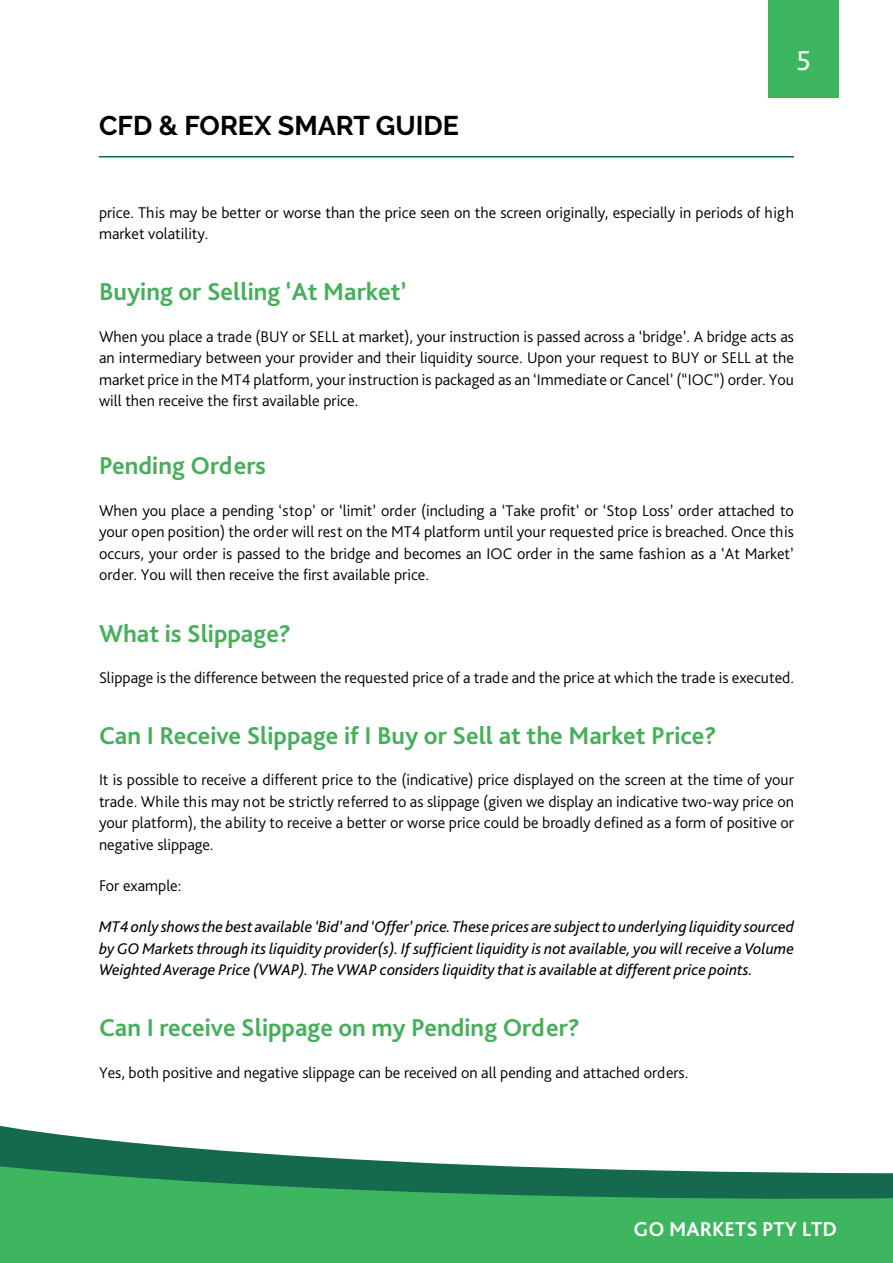
<style>
.page{position:relative;width:893px;height:1263px;background:#fff}
.page>*{position:absolute;margin:0;border:0;box-sizing:border-box;transform-origin:0 0}
.t1{font:28.5px "Bliss Pro";color:#fff}
.t2{font:700 27px "Raleway";color:#000}
.t3{font:700 25.5px "Bliss Pro";color:#46af5a}
.t4{font:700 21px "Bliss Pro";color:#fff}
.t5{font:300 16.2px/21.6px "Bliss Pro";color:#000;text-align:justify}
.t6{font:italic 16.2px/21.6px "Bliss Pro";color:#000;text-align:justify}
</style>
<div class="page">
<hr style="left:99px;top:156px;width:695px;height:2px;background:#0e6c38">
<div style="left:768px;top:0;width:71px;height:98px;background:#3eb65f"></div>
<div style="left:0;top:1205px;width:892px;height:58px;background:#3eb65f"></div>
<div style="left:0;top:1198px;width:892px;height:7px;background:#3eb65f"></div>
<svg style="left:0;top:1125px;width:892px;height:73px"></svg>
<svg style="left:892px;top:1173px;width:1px;height:90px"></svg>
<h2 class="t2" style="left:99px;top:110px;width:362px">CFD &amp; FOREX SMART GUIDE</h2>
<h1 class="t1" style="left:796px;top:43px;width:16px">5</h1>
<p class="t5" style="left:99px;top:201px;width:696px">price. This may be better or worse than the price seen on the screen originally, especially in periods of high market volatility.</p>
<h3 class="t3" style="left:99px;top:276px;width:309px">Buying or Selling ‘At Market’</h3>
<p class="t5" style="left:99px;top:325px;width:696px">When you place a trade (BUY or SELL at market), your instruction is passed across a ‘bridge’. A bridge acts as an intermediary between your provider and their liquidity source. Upon your request to BUY or SELL at the market price in the MT4 platform, your instruction is packaged as an ‘Immediate or Cancel’ (“IOC”) order. You will then receive the first available price.</p>
<h3 class="t3" style="left:99px;top:450px;width:168px">Pending Orders</h3>
<p class="t5" style="left:99px;top:499px;width:696px">When you place a pending ‘stop’ or ‘limit’ order (including a ‘Take profit’ or ‘Stop Loss’ order attached to your open position) the order will rest on the MT4 platform until your requested price is breached. Once this occurs, your order is passed to the bridge and becomes an IOC order in the same fashion as a ‘At Market’ order. You will then receive the first available price.</p>
<h3 class="t3" style="left:99px;top:617px;width:194px">What is Slippage?</h3>
<p class="t5" style="left:99px;top:666px;width:697px">Slippage is the difference between the requested price of a trade and the price at which the trade is executed.</p>
<h3 class="t3" style="left:99px;top:719px;width:619px">Can I Receive Slippage if I Buy or Sell at the Market Price?</h3>
<p class="t5" style="left:99px;top:768px;width:696px">It is possible to receive a different price to the (indicative) price displayed on the screen at the time of your trade. While this may not be strictly referred to as slippage (given we display an indicative two-way price on your platform), the ability to receive a better or worse price could be broadly defined as a form of positive or negative slippage.</p>
<p class="t5" style="left:99px;top:874px;width:84px">For example:</p>
<p class="t6" style="left:99px;top:916px;width:696px">MT4 only shows the best available ‘Bid’ and ‘Offer’ price. These prices are subject to underlying liquidity sourced by GO Markets through its liquidity provider(s). If sufficient liquidity is not available, you will receive a Volume Weighted Average Price (VWAP). The VWAP considers liquidity that is available at different price points.</p>
<h3 class="t3" style="left:99px;top:1012px;width:483px">Can I receive Slippage on my Pending Order?</h3>
<p class="t5" style="left:99px;top:1061px;width:591px">Yes, both positive and negative slippage can be received on all pending and attached orders.</p>
<p class="t4" style="left:634px;top:1216px;width:205px">GO MARKETS PTY LTD</p>
</div>
